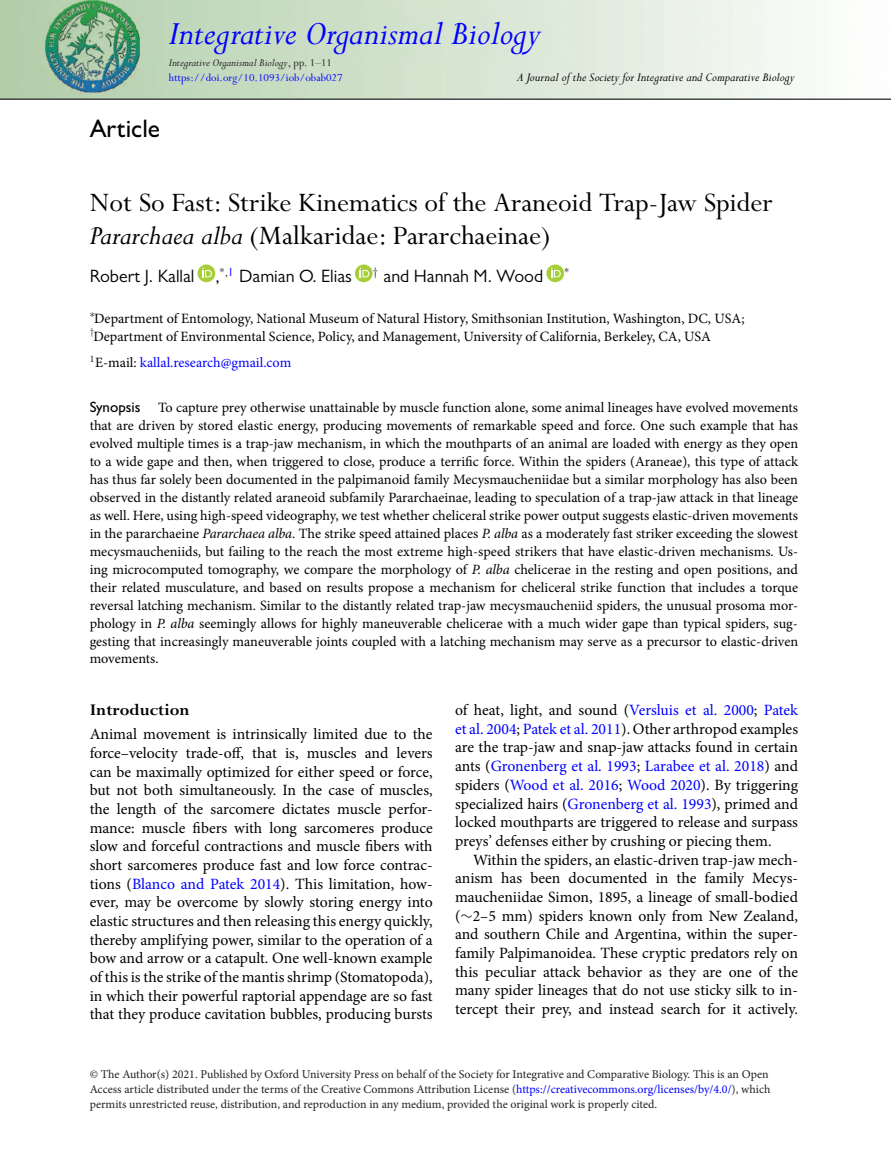
<style>
.page{position:relative;width:891px;height:1175px;background:#fff}
.page>*{position:absolute;margin:0;border:0;box-sizing:border-box;transform-origin:0 0}
.t1{font:italic 37.35px "Perpetua Std";color:#00f}
.t2{font:29.85px/32.8px "Perpetua Std";color:#000}
.t3{font:500 25.35px "Gill Sans MT Std";color:#000}
.t4{font:18px "Gill Sans MT Std";color:#000}
.t5{font:700 18px "Perpetua Std";color:#000}
.t6{font:15.75px/18.8px "Minion Pro";color:#000;text-align:justify}
.t7{font:14.25px/18px "Minion Pro";color:#000}
.t8{font:14.25px "Minion Pro";color:#00f}
.t9{font:italic 13.5px "Perpetua Std";color:#000}
.t10{font:12px/15px "Minion Pro";color:#231f20}
.t11{font:12px/15px "Perpetua Std";color:#00f}
.s1{font-style:italic;color:#231f20}
.s2{color:#231f20}
.s3{font-style:italic}
.s4{color:#000}
.s5{font-family:"Gill Sans MT Std";font-weight:500;font-size:15px}
.s6{color:#00f}
.s7{font-family:"MTSY"}
</style>
<div class="page">
<img style="left:0;top:0;width:891px;height:99px">
<svg style="left:198px;top:264px;width:17px;height:18px"></svg>
<svg style="left:202px;top:268px;width:10px;height:9px"></svg>
<svg style="left:355px;top:264px;width:18px;height:18px"></svg>
<svg style="left:360px;top:268px;width:9px;height:9px"></svg>
<svg style="left:546px;top:264px;width:18px;height:18px"></svg>
<svg style="left:551px;top:268px;width:10px;height:9px"></svg>
<h1 class="t1" style="left:169px;top:21px;width:374px">Integrative Organismal Biology</h1>
<p class="t11" style="left:169px;top:57px;width:175px"><span class="s1">Integrative Organismal Biology</span><span class="s2">, pp. 1–11 </span>https://doi.org/10.1093/iob/obab027</p>
<p class="t9" style="left:517px;top:73px;width:279px">A Journal of the Society for Integrative and Comparative Biology</p>
<h3 class="t3" style="left:90px;top:120px;width:72px">Article</h3>
<h2 class="t2" style="left:90px;top:190px;width:685px">Not So Fast: Strike Kinematics of the Araneoid Trap-Jaw Spider<br><span class="s3">Pararchaea alba</span> (Malkaridae: Pararchaeinae)</h2>
<p class="t4" style="left:90px;top:270px;width:481px">Robert J. Kallal ,<sup>*,</sup><sup>1</sup> Damian O. Elias <sup>†</sup> and Hannah M. Wood <sup>*</sup></p>
<p class="t7" style="left:90px;top:310px;width:656px"><sup>∗</sup>Department of Entomology, National Museum of Natural History, Smithsonian Institution, Washington, DC, USA; <sup>†</sup>Department of Environmental Science, Policy, and Management, University of California, Berkeley, CA, USA</p>
<p class="t8" style="left:90px;top:357px;width:203px"><sup>1</sup><span class="s4">E-mail:</span> kallal.research@gmail.com</p>
<p class="t7" style="left:90px;top:400px;width:710px;text-align:justify"><span class="s5">Synopsis</span> To capture prey otherwise unattainable by muscle function alone, some animal lineages have evolved movements that are driven by stored elastic energy, producing movements of remarkable speed and force. One such example that has evolved multiple times is a trap-jaw mechanism, in which the mouthparts of an animal are loaded with energy as they open to a wide gape and then, when triggered to close, produce a terrific force. Within the spiders (Araneae), this type of attack has thus far solely been documented in the palpimanoid family Mecysmaucheniidae but a similar morphology has also been observed in the distantly related araneoid subfamily Pararchaeinae, leading to speculation of a trap-jaw attack in that lineage as well. Here, using high-speed videography, we test whether cheliceral strike power output suggests elastic-driven movements in the pararchaeine <span class="s3">Pararchaea alba</span>. The strike speed attained places <span class="s3">P. alba</span> as a moderately fast striker exceeding the slowest mecysmaucheniids, but failing to the reach the most extreme high-speed strikers that have elastic-driven mechanisms. Us&shy;ing microcomputed tomography, we compare the morphology of <span class="s3">P. alba</span> chelicerae in the resting and open positions, and their related musculature, and based on results propose a mechanism for cheliceral strike function that includes a torque reversal latching mechanism. Similar to the distantly related trap-jaw mecysmaucheniid spiders, the unusual prosoma mor&shy;phology in <span class="s3">P. alba</span> seemingly allows for highly maneuverable chelicerae with a much wider gape than typical spiders, sug&shy;gesting that increasingly maneuverable joints coupled with a latching mechanism may serve as a precursor to elastic-driven movements.</p>
<p class="t5" style="left:90px;top:704px;width:101px">Introduction</p>
<p class="t6" style="left:90px;top:726px;width:345px">Animal movement is intrinsically limited due to the force–velocity trade-off, that is, muscles and levers can be maximally optimized for either speed or force, but not both simultaneously. In the case of muscles, the length of the sarcomere dictates muscle perfor&shy;mance: muscle fibers with long sarcomeres produce slow and forceful contractions and muscle fibers with short sarcomeres produce fast and low force contrac&shy;tions (<span class="s6">Blanco and Patek 2014</span>). This limitation, how&shy;ever, may be overcome by slowly storing energy into elastic structures and then releasing this energy quickly, thereby amplifying power, similar to the operation of a bow and arrow or a catapult. One well-known example of this is the strike of the mantis shrimp (Stomatopoda), in which their powerful raptorial appendage are so fast that they produce cavitation bubbles, producing bursts</p>
<p class="t6" style="left:455px;top:702px;width:345px">of heat, light, and sound (<span class="s6">Versluis et al. 2000</span>; <span class="s6">Patek et al. 2004</span>; <span class="s6">Patek et al. 2011</span>). Other arthropod examples are the trap-jaw and snap-jaw attacks found in certain ants (<span class="s6">Gronenberg et al. 1993</span>; <span class="s6">Larabee et al. 2018</span>) and spiders (<span class="s6">Wood et al. 2016</span>; <span class="s6">Wood 2020</span>). By triggering specialized hairs (<span class="s6">Gronenberg et al. 1993</span>), primed and locked mouthparts are triggered to release and surpass preys’ defenses either by crushing or piecing them.</p>
<p class="t6" style="left:455px;top:851px;width:344px;text-indent:18px">Within the spiders, an elastic-driven trap-jaw mech&shy;anism has been documented in the family Mecys&shy;maucheniidae Simon, 1895, a lineage of small-bodied (<span class="s7">∼</span>2–5 mm) spiders known only from New Zealand, and southern Chile and Argentina, within the super&shy;family Palpimanoidea. These cryptic predators rely on this peculiar attack behavior as they are one of the many spider lineages that do not use sticky silk to in&shy;tercept their prey, and instead search for it actively.</p>
<p class="t10" style="left:90px;top:1067px;width:682px">© The Author(s) 2021. Published by Oxford University Press on behalf of the Society for Integrative and Comparative Biology. This is an Open<br>Access article distributed under the terms of the Creative Commons Attribution License (<span class="s6">https://creativecommons.org/licenses/by/4.0/</span>), which permits unrestricted reuse, distribution, and reproduction in any medium, provided the original work is properly cited.</p>
</div>
